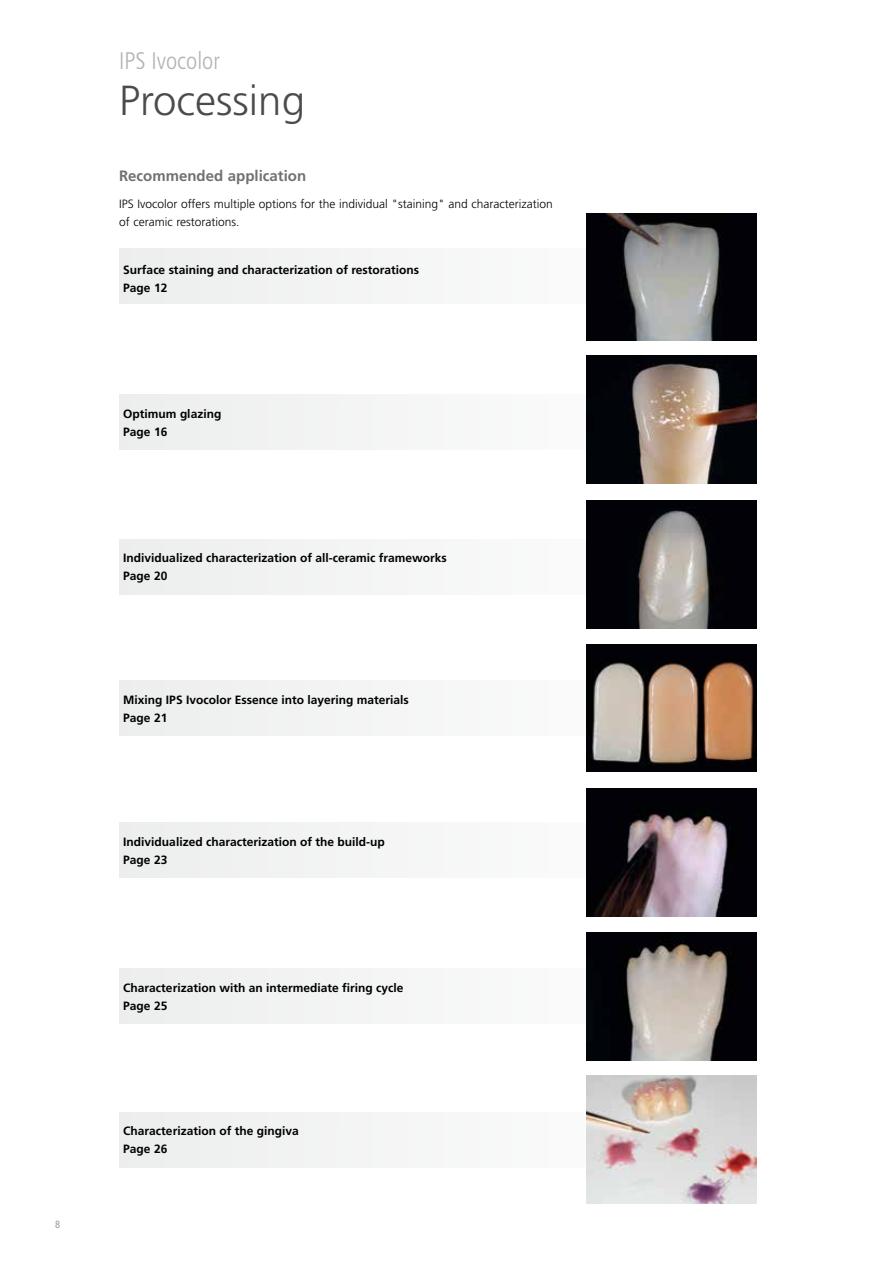
<style>
.page{position:relative;width:893px;height:1263px;background:#fff}
.page>*{position:absolute;margin:0;border:0;box-sizing:border-box;transform-origin:0 0}
.t1{font:300 42px "Frutiger";color:#4b4b4d}
.t2{font:300 condensed 24px "Frutiger";color:#b1b3b4}
.t3{font:700 15px "Frutiger";color:#707172}
.t4{font:700 12px/18px "Frutiger";color:#000}
.t5{font:300 12px/18px "Frutiger";color:#000}
.t6{font:condensed 10.5px "Frutiger";color:#9c9e9f}
</style>
<div class="page">
<div style="left:119px;top:249px;width:553px;height:55px;background:#f3f4f4"></div>
<div style="left:119px;top:394px;width:553px;height:56px;background:#f3f4f4"></div>
<div style="left:119px;top:539px;width:553px;height:55px;background:#f3f4f4"></div>
<div style="left:119px;top:681px;width:553px;height:55px;background:#f3f4f4"></div>
<div style="left:119px;top:822px;width:553px;height:56px;background:#f3f4f4"></div>
<div style="left:119px;top:969px;width:553px;height:55px;background:#f3f4f4"></div>
<div style="left:119px;top:1112px;width:553px;height:55px;background:#f3f4f4"></div>
<img style="left:587px;top:213px;width:170px;height:127px">
<img style="left:587px;top:356px;width:170px;height:127px">
<img style="left:587px;top:500px;width:170px;height:128px">
<img style="left:587px;top:645px;width:170px;height:127px">
<img style="left:587px;top:788px;width:170px;height:128px">
<img style="left:587px;top:932px;width:170px;height:128px">
<img style="left:587px;top:1076px;width:170px;height:127px">
<p class="t6" style="left:55px;top:1218px;width:7px">8</p>
<h2 class="t2" style="left:119px;top:47px;width:102px">IPS Ivocolor</h2>
<h1 class="t1" style="left:119px;top:77px;width:187px">Processing</h1>
<p class="t3" style="left:119px;top:167px;width:189px">Recommended application</p>
<p class="t5" style="left:119px;top:195px;width:435px">IPS Ivocolor offers multiple options for the individual "staining" and characterization of ceramic restorations.</p>
<p class="t4" style="left:123px;top:261px;width:297px">Surface staining and characterization of restorations<br>Page 12</p>
<p class="t4" style="left:123px;top:404px;width:100px">Optimum glazing<br>Page 16</p>
<p class="t4" style="left:123px;top:549px;width:325px">Individualized characterization of all-ceramic frameworks<br>Page 20</p>
<p class="t4" style="left:123px;top:691px;width:287px">Mixing IPS Ivocolor Essence into layering materials<br>Page 21</p>
<p class="t4" style="left:123px;top:832px;width:263px">Individualized characterization of the build-up<br>Page 23</p>
<p class="t4" style="left:123px;top:979px;width:282px">Characterization with an intermediate firing cycle<br>Page 25</p>
<p class="t4" style="left:123px;top:1122px;width:177px">Characterization of the gingiva<br>Page 26</p>
</div>
